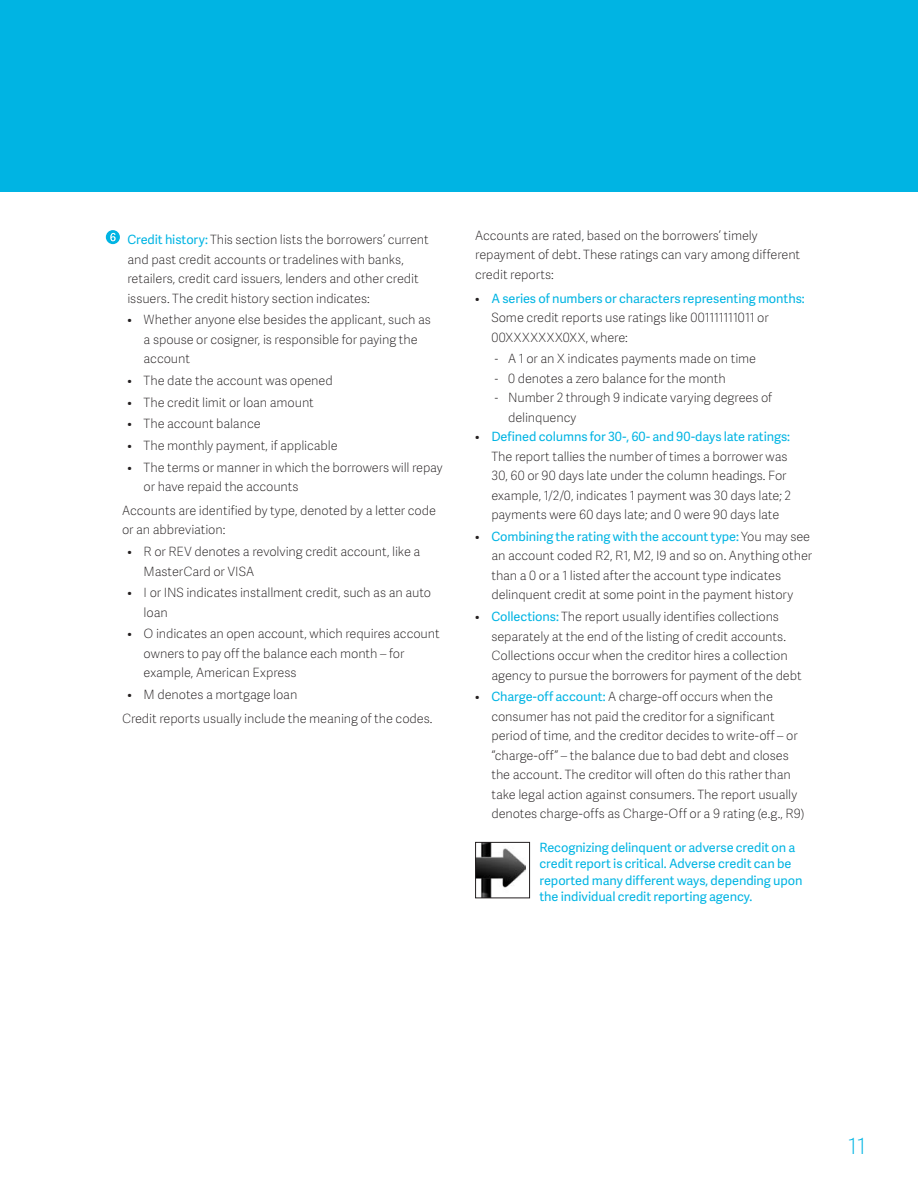
<style>
.page{position:relative;width:918px;height:1188px;background:#fff}
.page>*{position:absolute;margin:0;border:0;box-sizing:border-box;transform-origin:0 0}
.t1{font:100 22.5px "Adelle Sans";color:#00b4e3}
.Numbered_Body_Cop{font:100 12.75px/19.5px "Adelle Sans";letter-spacing:-.01em;color:#231f20}
.Icon_Copy{font:12.75px/16.5px "Adelle Sans";letter-spacing:-.005em;color:#00b4e3}
.Indented_Copy{font:100 12.75px/19.5px "Adelle Sans";letter-spacing:-.01em;color:#231f20}
.Body_Copy__Black{font:100 12.75px/19.5px "Adelle Sans";letter-spacing:-.01em;color:#231f20}
.s1{font-weight:400;color:#00b4e3}
.s2{font-family:"Adelle Sans Cnd Th";font-weight:400}
</style>
<div class="page">
<div style="left:0;top:0;width:918px;height:191px;background:#00b4e3"></div>
<div style="left:106px;top:230px;width:14px;height:14px;background:#00b4e3;border-radius:50%"></div>
<svg style="left:110px;top:233px;width:6px;height:8px"></svg>
<img style="left:477px;top:844px;width:49px;height:52px">
<div style="left:475px;top:842px;width:55px;height:56px;border:1px solid #231f20"></div>
<p class="Numbered_Body_Cop" style="left:127px;top:229px;width:303px"><span class="s1">Credit history:</span> This section lists the borrowers’ current and past credit accounts or tradelines with banks, retailers, credit card issuers, lenders and other credit issuers. The credit history section indicates:</p>
<p class="Numbered_Body_Cop" style="left:144px;top:310px;width:289px;text-indent:-16px">• Whether anyone else besides the applicant, such as a spouse or cosigner, is responsible for paying the account</p>
<p class="Numbered_Body_Cop" style="left:127px;top:370px;width:207px">• The date the account was opened</p>
<p class="Numbered_Body_Cop" style="left:127px;top:392px;width:188px">• The credit limit or loan amount</p>
<p class="Numbered_Body_Cop" style="left:127px;top:414px;width:135px">• The account balance</p>
<p class="Numbered_Body_Cop" style="left:127px;top:435px;width:212px">• The monthly payment, if applicable</p>
<p class="Numbered_Body_Cop" style="left:144px;top:457px;width:301px;text-indent:-16px">• The terms or manner in which the borrowers will repay or have repaid the accounts</p>
<p class="Indented_Copy" style="left:122px;top:500px;width:316px">Accounts are identified by type, denoted by a letter code or an abbreviation:</p>
<p class="Numbered_Body_Cop" style="left:144px;top:541px;width:278px;text-indent:-16px">• R or REV denotes a revolving credit account, like a<br>MasterCard or VISA</p>
<p class="Numbered_Body_Cop" style="left:144px;top:583px;width:289px;text-indent:-16px">• I or INS indicates installment credit, such as an auto loan</p>
<p class="Numbered_Body_Cop" style="left:144px;top:624px;width:298px;text-indent:-16px">• O indicates an open account, which requires account owners to pay off the balance each month – for example, American Express</p>
<p class="Numbered_Body_Cop" style="left:127px;top:684px;width:171px">• M denotes a mortgage loan</p>
<p class="Indented_Copy" style="left:122px;top:708px;width:312px">Credit reports usually include the meaning of the codes.</p>
<p class="Body_Copy__Black" style="left:475px;top:225px;width:327px">Accounts are rated, based on the borrowers’ timely repayment of debt. These ratings can vary among different credit reports:</p>
<p class="Numbered_Body_Cop" style="left:491px;top:288px;width:315px;text-indent:-16px">• <span class="s1">A series of numbers or characters representing months:<br></span>Some credit reports use ratings like 001111111011 or<br>00XXXXXXX0XX, where:</p>
<p class="Numbered_Body_Cop" style="left:495px;top:349px;width:263px"><span class="s2">-</span> A 1 or an X indicates payments made on time</p>
<p class="Numbered_Body_Cop" style="left:495px;top:368px;width:233px"><span class="s2">-</span> 0 denotes a zero balance for the month</p>
<p class="Numbered_Body_Cop" style="left:508px;top:388px;width:265px;text-indent:-14px"><span class="s2">-</span> Number 2 through 9 indicate varying degrees of delinquency</p>
<p class="Numbered_Body_Cop" style="left:491px;top:427px;width:301px;text-indent:-16px">• <span class="s1">Defined columns for 30-, 60- and 90-days late ratings:<br></span>The report tallies the number of times a borrower was 30, 60 or 90 days late under the column headings. For example, 1/2/0, indicates 1 payment was 30 days late; 2 payments were 60 days late; and 0 were 90 days late</p>
<p class="Numbered_Body_Cop" style="left:491px;top:526px;width:322px;text-indent:-16px">• <span class="s1">Combining the rating with the account type:</span> You may see an account coded R2, R1, M2, I9 and so on. Anything other than a 0 or a 1 listed after the account type indicates delinquent credit at some point in the payment history</p>
<p class="Numbered_Body_Cop" style="left:491px;top:606px;width:312px;text-indent:-16px">• <span class="s1">Collections:</span> The report usually identifies collections separately at the end of the listing of credit accounts.<br>Collections occur when the creditor hires a collection agency to pursue the borrowers for payment of the debt</p>
<p class="Numbered_Body_Cop" style="left:491px;top:687px;width:314px;text-indent:-16px">• <span class="s1">Charge-off account:</span> A charge-off occurs when the consumer has not paid the creditor for a significant period of time, and the creditor decides to write-off – or “charge-off” – the balance due to bad debt and closes the account. The creditor will often do this rather than take legal action against consumers. The report usually denotes charge-offs as Charge-Off or a 9 rating (e.g., R9)</p>
<p class="Icon_Copy" style="left:540px;top:838px;width:264px">Recognizing delinquent or adverse credit on a credit report is critical. Adverse credit can be reported many different ways, depending upon the individual credit reporting agency.</p>
<p class="t1" style="left:848px;top:1130px;width:19px">11</p>
</div>
